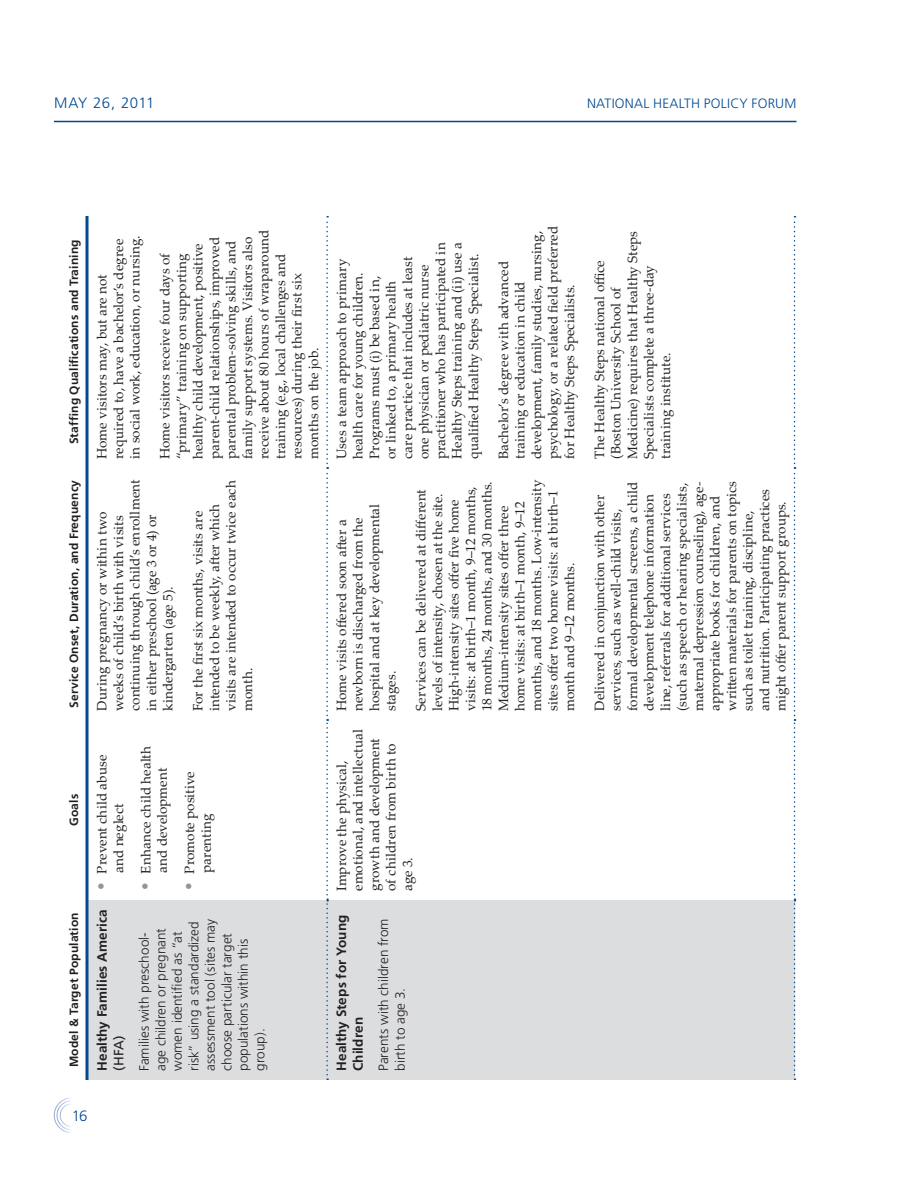
<style>
.page{position:relative;width:918px;height:1188px;background:#fff}
.page>*{position:absolute;margin:0;border:0;box-sizing:border-box;transform-origin:0 0}
.t1{font:300 15px "Frutiger";letter-spacing:.015em;color:#014a91}
.Table_text_Pala{font:13.5px/16.5px "Palatino Linotype";letter-spacing:.005em;color:#231f20}
.t2{font:300 13.5px/16.5px "Frutiger";color:#231f20}
.Bulleted_Items_table{font:13.5px/16.5px "Palatino Linotype";letter-spacing:.005em;color:#231f20}
.t3{font:700 13.5px/16.5px "Frutiger";letter-spacing:.01em;color:#231f20}
.t4{font:300 13.5px "Frutiger";letter-spacing:.02em;color:#014a91}
.t5{font:700 12px "Frutiger";letter-spacing:.015em;color:#231f20}
.s1{font-size:15.75px;color:#939598}
.s2{font-weight:400}
</style>
<div class="page">
<hr style="left:54px;top:121px;width:742px;height:1px;background:#014a91">
<svg style="left:54px;top:1098px;width:17px;height:35px"></svg>
<div style="left:88px;top:900px;width:706px;height:180px;background:#dcdddf"></div>
<svg style="left:326px;top:216px;width:2px;height:864px"></svg>
<svg style="left:794px;top:216px;width:2px;height:864px"></svg>
<hr style="left:86px;top:900px;width:2px;height:180px;background:#014a91">
<hr style="left:86px;top:720px;width:2px;height:180px;background:#014a91">
<hr style="left:86px;top:468px;width:2px;height:252px;background:#014a91">
<hr style="left:86px;top:216px;width:2px;height:252px;background:#014a91">
<p class="t1" style="left:54px;top:94px;width:102px">MAY 26, 2011</p>
<p class="t4" style="left:587px;top:96px;width:211px">NATIONAL HEALTH POLICY FORUM</p>
<p class="t5" style="left:67px;top:444px;width:206px;rotate:-90deg">Staffing Qualifications and Training</p>
<p class="t5" style="left:67px;top:708px;width:230px;rotate:-90deg">Service Onset, Duration, and Frequency</p>
<p class="t5" style="left:67px;top:826px;width:34px;rotate:-90deg">Goals</p>
<p class="t5" style="left:67px;top:1067px;width:156px;rotate:-90deg">Model &amp; Target Population</p>
<p class="Table_text_Pala" style="left:93px;top:459px;width:225px;rotate:-90deg">Home visitors may, but are not required to, have a bachelor’s degree in social work, education, or nursing.</p>
<p class="Table_text_Pala" style="left:156px;top:459px;width:231px;rotate:-90deg">Home visitors receive four days of “primary” training on supporting healthy child development, positive parent-child relationships, improved parental problem-solving skills, and family support systems. Visitors also receive about 80 hours of wraparound training (e.g., local challenges and resources) during their first six months on the job.</p>
<p class="Table_text_Pala" style="left:93px;top:711px;width:233px;rotate:-90deg">During pregnancy or within two weeks of child’s birth with visits continuing through child’s enrollment in either preschool (age 3 or 4) or kindergarten (age 5).</p>
<p class="Table_text_Pala" style="left:189px;top:711px;width:232px;rotate:-90deg">For the first six months, visits are intended to be weekly, after which visits are intended to occur twice each month.</p>
<p class="Bulleted_Items_table" style="left:93px;top:873px;width:120px;text-indent:-18px;rotate:-90deg"><span class="s1">•</span> Prevent child abuse and neglect</p>
<p class="Bulleted_Items_table" style="left:137px;top:891px;width:147px;text-align:center;rotate:-90deg"><span class="s1">•</span> Enhance child health and development</p>
<p class="Bulleted_Items_table" style="left:181px;top:873px;width:103px;text-indent:-18px;rotate:-90deg"><span class="s1">•</span> Promote positive parenting</p>
<p class="t3" style="left:94px;top:1071px;width:163px;rotate:-90deg">Healthy Families America <span class="s2">(HFA)</span></p>
<p class="t2" style="left:136px;top:1071px;width:153px;rotate:-90deg">Families with preschool&shy;age children or pregnant women identified as “at risk” using a standardized assessment tool (sites may choose particular target populations within this group).</p>
<p class="Table_text_Pala" style="left:333px;top:459px;width:218px;rotate:-90deg">Uses a team approach to primary health care for young children.<br>Programs must (i) be based in,<br>or linked to, a primary health<br>care practice that includes at least one physician or pediatric nurse practitioner who has participated in Healthy Steps training and (ii) use a qualified Healthy Steps Specialist.</p>
<p class="Table_text_Pala" style="left:495px;top:459px;width:235px;rotate:-90deg">Bachelor’s degree with advanced training or education in child development, family studies, nursing, psychology, or a related field preferred for Healthy Steps Specialists.</p>
<p class="Table_text_Pala" style="left:591px;top:459px;width:230px;rotate:-90deg">The Healthy Steps national office (Boston University School of<br>Medicine) requires that Healthy Steps<br>Specialists complete a three-day training institute.</p>
<p class="Table_text_Pala" style="left:333px;top:711px;width:209px;rotate:-90deg">Home visits offered soon after a newborn is discharged from the hospital and at key developmental stages.</p>
<p class="Table_text_Pala" style="left:412px;top:711px;width:233px;rotate:-90deg">Services can be delivered at different levels of intensity, chosen at the site.<br>High-intensity sites offer five home visits: at birth–1 month, 9–12 months, 18 months, 24 months, and 30 months.<br>Medium-intensity sites offer three home visits: at birth–1 month, 9–12 months, and 18 months. Low-intensity sites offer two home visits: at birth–1 month and 9–12 months.</p>
<p class="Table_text_Pala" style="left:591px;top:711px;width:231px;rotate:-90deg">Delivered in conjunction with other services, such as well-child visits, formal developmental screens, a child development telephone information line, referrals for additional services (such as speech or hearing specialists, maternal depression counseling), age&shy;appropriate books for children, and written materials for parents on topics such as toilet training, discipline,<br>and nutrition. Participating practices might offer parent support groups.</p>
<p class="Table_text_Pala" style="left:333px;top:891px;width:163px;rotate:-90deg">Improve the physical, emotional, and intellectual growth and development of children from birth to age 3.</p>
<p class="t3" style="left:333px;top:1071px;width:158px;rotate:-90deg">Healthy Steps for Young<br>Children</p>
<p class="t2" style="left:376px;top:1071px;width:154px;rotate:-90deg">Parents with children from birth to age 3.</p>
<p class="t1" style="left:72px;top:1107px;width:17px">16</p>
</div>
